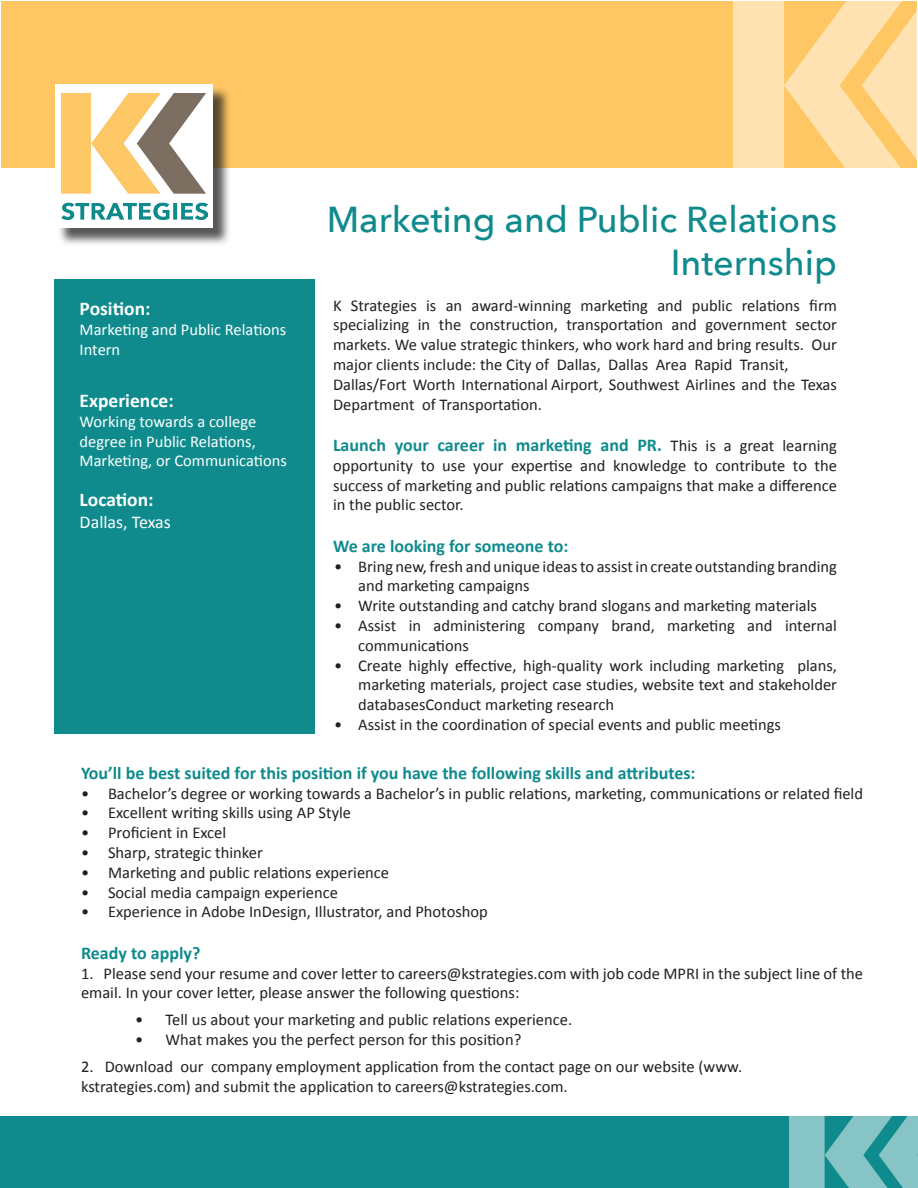
<style>
.page{position:relative;width:918px;height:1188px;background:#fff}
.page>*{position:absolute;margin:0;border:0;box-sizing:border-box;transform-origin:0 0}
.t1{font:500 36px/43.2px "Avenir Next";color:#0f8b8d;text-align:right}
.t2{font:700 19.5px "Calibri";color:#fff}
.t3{font:700 18px "Calibri";color:#0f8b8d}
.t4{font:18px "Calibri";color:#fff}
.t5{font:16.5px/19.8px "Calibri";color:#231f20}
.t6{font:16.5px/19.8px "Calibri";color:#fff}
.s1{font-weight:400;font-size:16.5px;color:#231f20}
</style>
<div class="page">
<div style="left:1px;top:1px;width:915px;height:167px;background:#fec764"></div>
<img style="left:733px;top:1px;width:184px;height:167px">
<div style="left:57px;top:86px;width:175px;height:160px;background:#231f20;opacity:.75"></div>
<div style="left:55px;top:84px;width:158px;height:143px;background:#fff"></div>
<img style="left:62px;top:94px;width:145px;height:125px">
<div style="left:0;top:1116px;width:918px;height:72px;background:#0f8b8d"></div>
<img style="left:790px;top:1116px;width:127px;height:72px">
<div style="left:55px;top:279px;width:260px;height:454px;background:#0f8b8d"></div>
<p class="t2" style="left:80px;top:296px;width:72px">Position:</p>
<p class="t6" style="left:80px;top:320px;width:208px">Marketing and Public Relations<br>Intern</p>
<p class="t2" style="left:80px;top:388px;width:96px">Experience:</p>
<p class="t6" style="left:80px;top:411px;width:209px">Working towards a college degree in Public Relations,<br>Marketing, or Communications</p>
<p class="t2" style="left:80px;top:487px;width:75px">Location:</p>
<p class="t4" style="left:80px;top:510px;width:93px">Dallas, Texas</p>
<p class="t1" style="left:327px;top:197px;width:512px">Marketing and Public Relations<br>Internship</p>
<p class="t5" style="left:333px;top:295px;width:506px;text-align:justify">K Strategies is an award-winning marketing and public relations firm specializing in the construction, transportation and government sector markets. We value strategic thinkers, who work hard and bring results. Our major clients include: the City of Dallas, Dallas Area Rapid Transit,</p>
<p class="t5" style="left:333px;top:374px;width:505px">Dallas/Fort Worth International Airport, Southwest Airlines and the Texas<br>Department of Transportation.</p>
<p class="t3" style="left:333px;top:433px;width:505px">Launch your career in marketing and PR. <span class="s1">This is a great learning</span></p>
<p class="t5" style="left:333px;top:455px;width:506px;text-align:justify">opportunity to use your expertise and knowledge to contribute to the success of marketing and public relations campaigns that make a difference in the public sector.</p>
<p class="t3" style="left:333px;top:534px;width:237px">We are looking for someone to:</p>
<p class="t5" style="left:358px;top:556px;width:480px;text-indent:-24px">• Bring new, fresh and unique ideas to assist in create outstanding branding and marketing campaigns</p>
<p class="t5" style="left:334px;top:596px;width:484px">• Write outstanding and catchy brand slogans and marketing materials</p>
<p class="t5" style="left:358px;top:616px;width:480px;text-indent:-24px">• Assist in administering company brand, marketing and internal communications</p>
<p class="t5" style="left:358px;top:655px;width:480px;text-align:justify;text-indent:-24px">• Create highly effective, high-quality work including marketing plans, marketing materials, project case studies, website text and stakeholder databasesConduct marketing research</p>
<p class="t5" style="left:334px;top:715px;width:448px">• Assist in the coordination of special events and public meetings</p>
<p class="t3" style="left:81px;top:761px;width:616px">You’ll be best suited for this position if you have the following skills and attributes:</p>
<p class="t5" style="left:81px;top:783px;width:784px">• Bachelor’s degree or working towards a Bachelor’s in public relations, marketing, communications or related field</p>
<p class="t5" style="left:81px;top:803px;width:272px">• Excellent writing skills using AP Style</p>
<p class="t5" style="left:81px;top:823px;width:147px">• Proficient in Excel</p>
<p class="t5" style="left:81px;top:843px;width:183px">• Sharp, strategic thinker</p>
<p class="t5" style="left:81px;top:862px;width:310px">• Marketing and public relations experience</p>
<p class="t5" style="left:81px;top:882px;width:258px">• Social media campaign experience</p>
<p class="t5" style="left:81px;top:902px;width:408px">• Experience in Adobe InDesign, Illustrator, and Photoshop</p>
<p class="t3" style="left:81px;top:941px;width:121px">Ready to apply?</p>
<p class="t5" style="left:81px;top:963px;width:784px">1. Please send your resume and cover letter to careers@kstrategies.com with job code MPRI in the subject line of the email. In your cover letter, please answer the following questions:</p>
<p class="t5" style="left:135px;top:1010px;width:439px">• Tell us about your marketing and public relations experience.</p>
<p class="t5" style="left:135px;top:1030px;width:388px">• What makes you the perfect person for this position?</p>
<p class="t5" style="left:81px;top:1057px;width:663px">2. Download our company employment application from the contact page on our website (www.</p>
<p class="t5" style="left:81px;top:1077px;width:488px">kstrategies.com) and submit the application to careers@kstrategies.com.</p>
</div>
